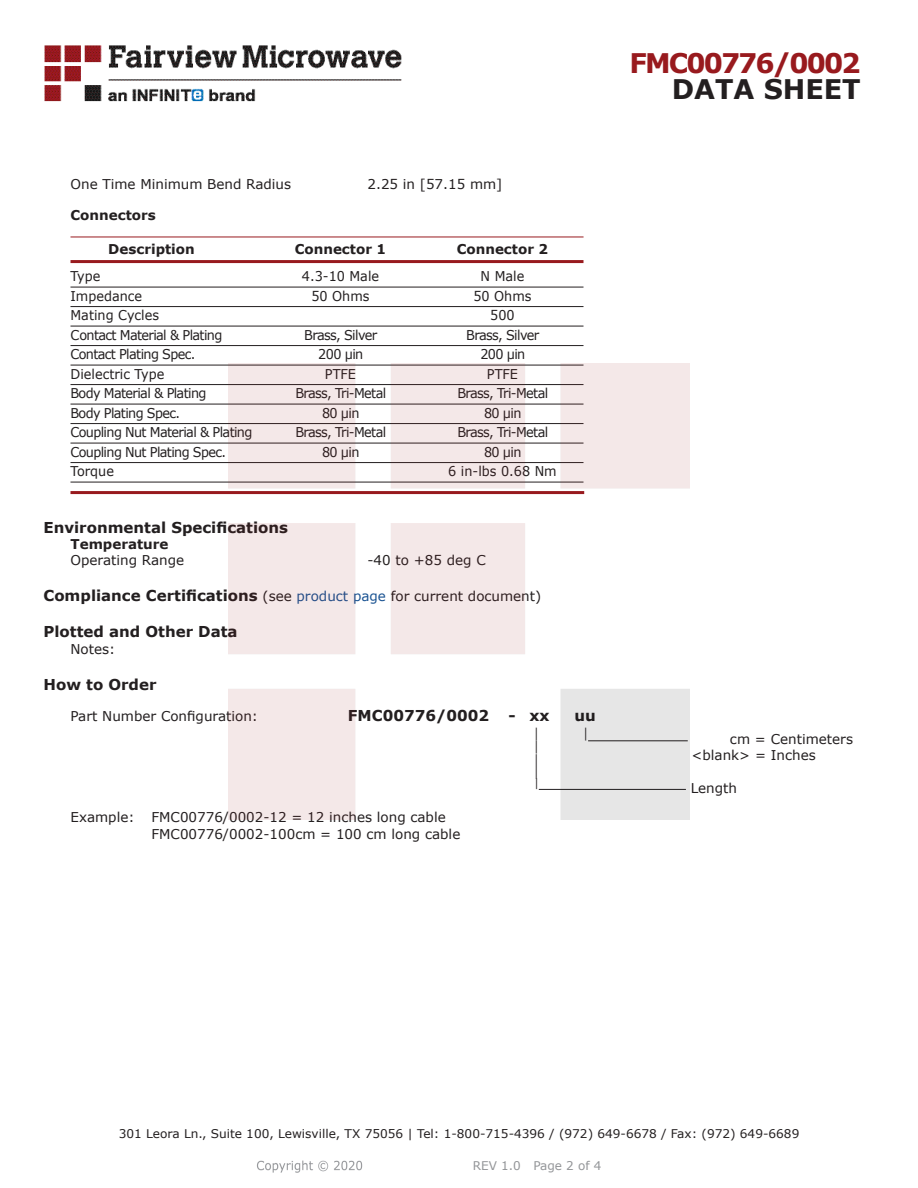
<style>
.page{position:relative;width:918px;height:1188px;background:#fff}
.page>*{position:absolute;margin:0;border:0;box-sizing:border-box;transform-origin:0 0}
.FM{font:700 27px "Verdana";letter-spacing:-.07em;color:#981a1e}
.t1{font:700 27px "Verdana";color:#231f20}
.Specs_Para{font:25.8px "Verdana";color:#231f20;scale:.39 1}
.Head1_for_Compliance{font:700 15px "Verdana";color:#231f20}
.Head1{font:700 15px "Verdana";color:#231f20}
.Specs_Para-2{font:700 15px "Verdana";color:#231f20}
.Table_Body_Connector{font:13.5px "Verdana";letter-spacing:-.05em;color:#231f20;scale:.95 1}
.Specs_Para-3{font:13.5px "Verdana";color:#231f20}
.Table_Body_Connector-2{font:13.5px "Verdana";color:#231f20;scale:.95 1}
.Table_Header_Connect{font:700 13.5px "Verdana";color:#231f20}
.Head2_after_Head1{font:700 13.5px "Verdana";color:#231f20}
.Head2{font:700 13.5px "Verdana";color:#231f20}
.Specs_Para-4{font:13.5px "Verdana";color:#231f20;scale:.75 1}
.t2{font:12px "Verdana";color:#231f20}
.REV_Info{font:12px "Verdana";color:#939598}
.Specs_Para-5{font:11.25px "Verdana";color:#231f20;scale:.86 1}
.s1{font-weight:400;font-size:13.5px}
.s2{font-weight:400;font-size:13.5px;color:#1a5392}
</style>
<div class="page">
<hr style="left:70px;top:237px;width:514px;height:1px;background:#981a1e">
<hr style="left:70px;top:260px;width:514px;height:3px;background:#981a1e">
<hr style="left:70px;top:287px;width:514px;height:1px;background:#231f20">
<hr style="left:70px;top:306px;width:514px;height:1px;background:#231f20">
<hr style="left:70px;top:326px;width:514px;height:1px;background:#231f20">
<hr style="left:70px;top:345px;width:514px;height:1px;background:#231f20">
<hr style="left:70px;top:365px;width:514px;height:1px;background:#231f20">
<hr style="left:70px;top:384px;width:514px;height:1px;background:#231f20">
<hr style="left:70px;top:404px;width:514px;height:1px;background:#231f20">
<hr style="left:70px;top:423px;width:514px;height:1px;background:#231f20">
<hr style="left:70px;top:443px;width:514px;height:1px;background:#231f20">
<hr style="left:70px;top:462px;width:514px;height:1px;background:#231f20">
<hr style="left:70px;top:482px;width:514px;height:1px;background:#231f20">
<hr style="left:70px;top:491px;width:514px;height:3px;background:#981a1e">
<img style="left:257px;top:1160px;width:106px;height:13px">
<img style="left:228px;top:364px;width:462px;height:456px">
<img style="left:44px;top:45px;width:358px;height:57px">
<p class="Specs_Para-3" style="left:70px;top:174px;width:222px">One Time Minimum Bend Radius</p>
<p class="Specs_Para-3" style="left:368px;top:174px;width:136px">2.25 in [57.15 mm]</p>
<p class="Head2" style="left:70px;top:205px;width:87px">Connectors</p>
<p class="Table_Header_Connect" style="left:108px;top:240px;width:88px">Description</p>
<p class="Table_Header_Connect" style="left:295px;top:240px;width:93px">Connector 1</p>
<p class="Table_Header_Connect" style="left:457px;top:240px;width:93px">Connector 2</p>
<p class="Table_Body_Connector" style="left:70px;top:267px;width:33px">Type</p>
<p class="Table_Body_Connector" style="left:302px;top:267px;width:83px">4.3-10 Male</p>
<p class="Table_Body_Connector" style="left:481px;top:267px;width:48px">N Male</p>
<p class="Table_Body_Connector-2" style="left:70px;top:286px;width:77px">Impedance</p>
<p class="Table_Body_Connector" style="left:311px;top:286px;width:63px">50 Ohms</p>
<p class="Table_Body_Connector" style="left:473px;top:286px;width:63px">50 Ohms</p>
<p class="Table_Body_Connector-2" style="left:70px;top:306px;width:95px">Mating Cycles</p>
<p class="Table_Body_Connector" style="left:490px;top:306px;width:27px">500</p>
<p class="Table_Body_Connector" style="left:70px;top:325px;width:161px">Contact Material &amp; Plating</p>
<p class="Table_Body_Connector" style="left:304px;top:325px;width:78px">Brass, Silver</p>
<p class="Table_Body_Connector" style="left:466px;top:325px;width:78px">Brass, Silver</p>
<p class="Table_Body_Connector" style="left:70px;top:345px;width:133px">Contact Plating Spec.</p>
<p class="Table_Body_Connector" style="left:318px;top:345px;width:49px">200 µin</p>
<p class="Table_Body_Connector" style="left:480px;top:345px;width:49px">200 µin</p>
<p class="Table_Body_Connector-2" style="left:70px;top:364px;width:100px">Dielectric Type</p>
<p class="Table_Body_Connector" style="left:325px;top:364px;width:34px">PTFE</p>
<p class="Table_Body_Connector" style="left:487px;top:364px;width:34px">PTFE</p>
<p class="Table_Body_Connector" style="left:70px;top:384px;width:145px">Body Material &amp; Plating</p>
<p class="Table_Body_Connector" style="left:295px;top:384px;width:97px">Brass, Tri-Metal</p>
<p class="Table_Body_Connector" style="left:457px;top:384px;width:97px">Brass, Tri-Metal</p>
<p class="Table_Body_Connector" style="left:70px;top:403px;width:117px">Body Plating Spec.</p>
<p class="Table_Body_Connector" style="left:322px;top:403px;width:41px">80 µin</p>
<p class="Table_Body_Connector" style="left:484px;top:403px;width:41px">80 µin</p>
<p class="Table_Body_Connector" style="left:70px;top:423px;width:193px">Coupling Nut Material &amp; Plating</p>
<p class="Table_Body_Connector" style="left:295px;top:423px;width:97px">Brass, Tri-Metal</p>
<p class="Table_Body_Connector" style="left:457px;top:423px;width:97px">Brass, Tri-Metal</p>
<p class="Table_Body_Connector" style="left:70px;top:442px;width:165px">Coupling Nut Plating Spec.</p>
<p class="Table_Body_Connector" style="left:322px;top:442px;width:41px">80 µin</p>
<p class="Table_Body_Connector" style="left:484px;top:442px;width:41px">80 µin</p>
<p class="Table_Body_Connector" style="left:70px;top:462px;width:47px">Torque</p>
<p class="Table_Body_Connector" style="left:448px;top:462px;width:116px">6 in-lbs 0.68 Nm</p>
<p class="FM" style="left:629px;top:44px;width:233px">FMC00776/0002</p>
<p class="t1" style="left:672px;top:70px;width:191px">DATA SHEET</p>
<p class="Head1" style="left:44px;top:517px;width:246px">Environmental Specifications</p>
<p class="Head2_after_Head1" style="left:70px;top:535px;width:100px">Temperature</p>
<p class="Specs_Para-3" style="left:70px;top:551px;width:115px">Operating Range</p>
<p class="Specs_Para-3" style="left:368px;top:551px;width:120px">-40 to +85 deg C</p>
<p class="Head1_for_Compliance" style="left:44px;top:585px;width:499px">Compliance Certifications <span class="s1">(see</span> <span class="s2">product page</span> <span class="s1">for current document)</span></p>
<p class="Head1_for_Compliance" style="left:44px;top:621px;width:196px">Plotted and Other Data</p>
<p class="Specs_Para-3" style="left:70px;top:639px;width:46px">Notes:</p>
<p class="Head1_for_Compliance" style="left:44px;top:674px;width:115px">How to Order</p>
<p class="Specs_Para-3" style="left:70px;top:707px;width:189px">Part Number Configuration:</p>
<p class="Specs_Para-2" style="left:348px;top:705px;width:143px">FMC00776/0002</p>
<p class="Specs_Para-2" style="left:509px;top:705px;width:43px">- xx</p>
<p class="Specs_Para-2" style="left:575px;top:705px;width:23px">uu</p>
<p class="Specs_Para-4" style="left:534px;top:724px;width:8px">|</p>
<p class="Specs_Para-4" style="left:584px;top:724px;width:8px">|</p>
<p class="Specs_Para-3" style="left:730px;top:730px;width:125px">cm = Centimeters</p>
<p class="Specs_Para-4" style="left:534px;top:737px;width:8px">|</p>
<p class="Specs_Para-3" style="left:692px;top:746px;width:126px">&lt;blank&gt; = Inches</p>
<p class="Specs_Para" style="left:534px;top:746px;width:13px">|</p>
<p class="Specs_Para-5" style="left:534px;top:775px;width:7px">|</p>
<p class="Specs_Para-3" style="left:691px;top:779px;width:48px">Length</p>
<p class="Specs_Para-3" style="left:70px;top:808px;width:66px">Example:</p>
<p class="Specs_Para-3" style="left:152px;top:808px;width:296px">FMC00776/0002-12 = 12 inches long cable</p>
<p class="Specs_Para-3" style="left:152px;top:824px;width:310px">FMC00776/0002-100cm = 100 cm long cable</p>
<p class="t2" style="left:119px;top:1125px;width:682px">301 Leora Ln., Suite 100, Lewisville, TX 75056 | Tel: 1-800-715-4396 / (972) 649-6678 / Fax: (972) 649-6689</p>
<p class="REV_Info" style="left:473px;top:1157px;width:130px">REV 1.0 Page 2 of 4</p>
</div>
